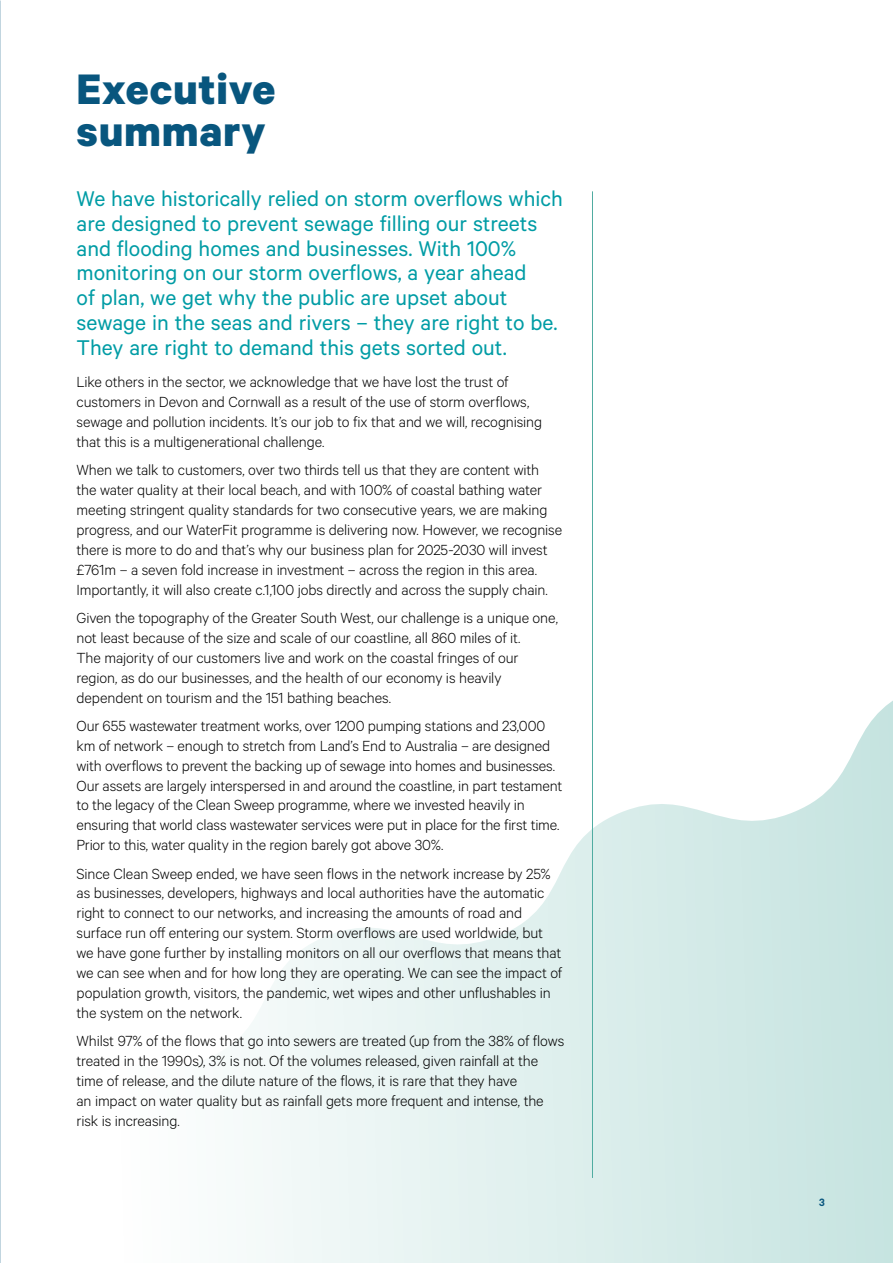
<style>
.page{position:relative;width:893px;height:1263px;background:#fff}
.page>*{position:absolute;margin:0;border:0;box-sizing:border-box;transform-origin:0 0}
.t1{font:700 48px/42px "Calibre";letter-spacing:.015em;color:#08567e}
.t2{font:24px/24.8px "Calibre";color:#009ca5}
.t3{font:300 16.5px/20px "Calibre";letter-spacing:-.01em;color:#000}
.t4{font:600 12px "Calibre";color:#08567e}
</style>
<div class="page">
<svg style="left:250px;top:701px;width:643px;height:562px"></svg>
<svg style="left:0;top:270px;width:1px;height:993px"></svg>
<hr style="left:592px;top:191px;width:1px;height:987px;background:#50aca1">
<h1 class="t1" style="left:77px;top:67px;width:200px">Executive summary</h1>
<p class="t2" style="left:77px;top:185px;width:488px">We have historically relied on storm overflows which are designed to prevent sewage filling our streets and flooding homes and businesses. With 100% monitoring on our storm overflows, a year ahead<br>of plan, we get why the public are upset about sewage in the seas and rivers – they are right to be.<br>They are right to demand this gets sorted out.</p>
<p class="t3" style="left:77px;top:371px;width:467px">Like others in the sector, we acknowledge that we have lost the trust of customers in Devon and Cornwall as a result of the use of storm overflows, sewage and pollution incidents. It’s our job to fix that and we will, recognising that this is a multigenerational challenge.</p>
<p class="t3" style="left:77px;top:459px;width:487px">When we talk to customers, over two thirds tell us that they are content with the water quality at their local beach, and with 100% of coastal bathing water meeting stringent quality standards for two consecutive years, we are making progress, and our WaterFit programme is delivering now. However, we recognise there is more to do and that’s why our business plan for 2025-2030 will invest £761m – a seven fold increase in investment – across the region in this area.<br>Importantly, it will also create c.1,100 jobs directly and across the supply chain.</p>
<p class="t3" style="left:77px;top:607px;width:483px">Given the topography of the Greater South West, our challenge is a unique one, not least because of the size and scale of our coastline, all 860 miles of it.<br>The majority of our customers live and work on the coastal fringes of our region, as do our businesses, and the health of our economy is heavily dependent on tourism and the 151 bathing beaches.</p>
<p class="t3" style="left:77px;top:715px;width:487px">Our 655 wastewater treatment works, over 1200 pumping stations and 23,000 km of network – enough to stretch from Land’s End to Australia – are designed with overflows to prevent the backing up of sewage into homes and businesses.<br>Our assets are largely interspersed in and around the coastline, in part testament to the legacy of the Clean Sweep programme, where we invested heavily in ensuring that world class wastewater services were put in place for the first time.<br>Prior to this, water quality in the region barely got above 30%.</p>
<p class="t3" style="left:77px;top:863px;width:487px">Since Clean Sweep ended, we have seen flows in the network increase by 25% as businesses, developers, highways and local authorities have the automatic right to connect to our networks, and increasing the amounts of road and surface run off entering our system. Storm overflows are used worldwide, but we have gone further by installing monitors on all our overflows that means that we can see when and for how long they are operating. We can see the impact of population growth, visitors, the pandemic, wet wipes and other unflushables in the system on the network.</p>
<p class="t3" style="left:77px;top:1030px;width:489px">Whilst 97% of the flows that go into sewers are treated (up from the 38% of flows treated in the 1990s), 3% is not. Of the volumes released, given rainfall at the time of release, and the dilute nature of the flows, it is rare that they have<br>an impact on water quality but as rainfall gets more frequent and intense, the risk is increasing.</p>
<p class="t4" style="left:819px;top:1195px;width:7px">3</p>
</div>
